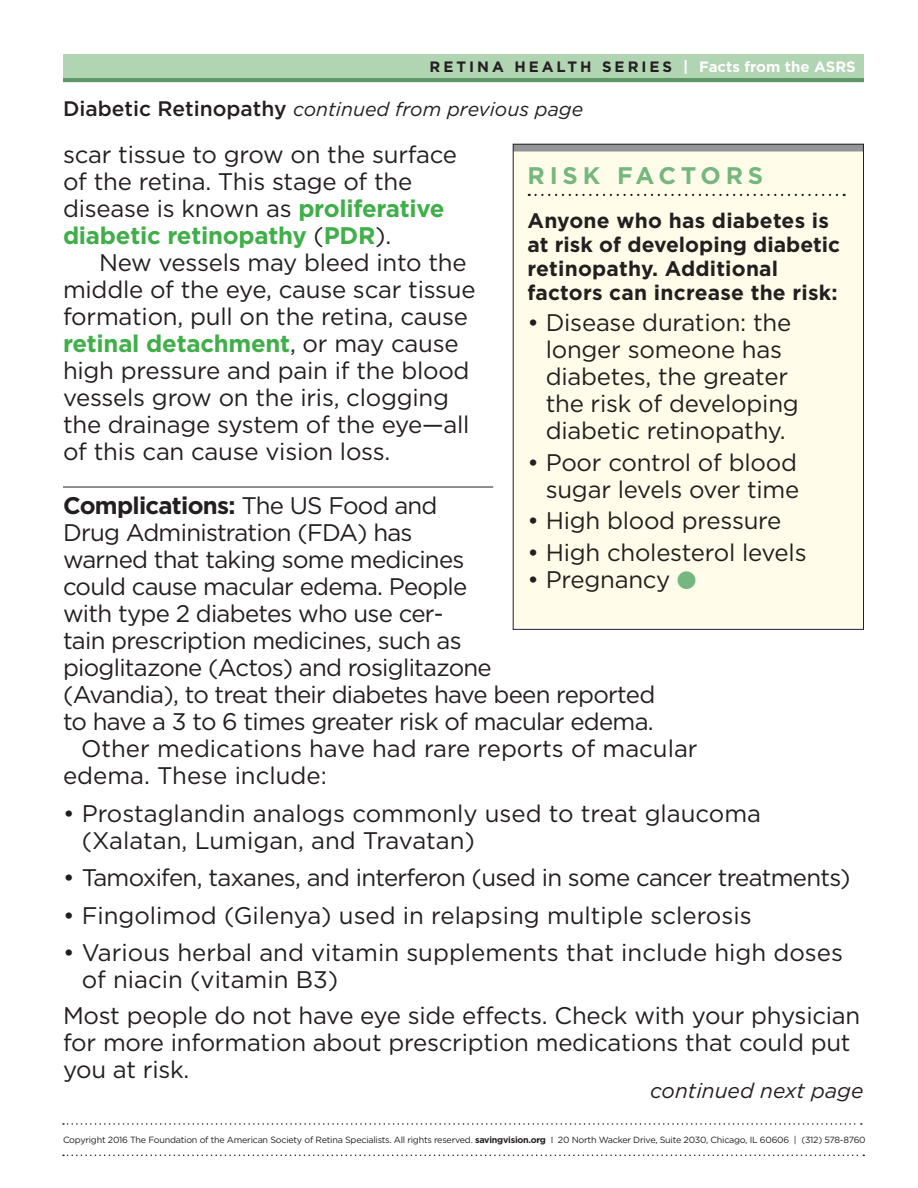
<style>
.page{position:relative;width:918px;height:1188px;background:#fff}
.page>*{position:absolute;margin:0;border:0;box-sizing:border-box;transform-origin:0 0}
.t1{font:24px/27px "Gotham";letter-spacing:-.01em;color:#231f20}
.t2{font:24px "Gotham";letter-spacing:-.03em;color:#231f20}
.t3{font:700 24px "Gotham";letter-spacing:-.03em;color:#231f20}
.t4{font:700 24px "Gotham";letter-spacing:.2em;color:#76b77f}
.t5{font:700 21px/24px "Gotham";letter-spacing:.01em;color:#231f20}
.t6{font:italic 21px "Gotham";color:#231f20}
.t7{font:italic 19.5px "Gotham";color:#231f20}
.t8{font:700 15px "Gotham";letter-spacing:.2em;color:#231f20}
.t9{font:9px "Gotham";letter-spacing:-.025em;color:#231f20}
.s1{color:#fff}
.s2{font-weight:500;font-style:normal;font-size:21px}
.s3{font-weight:700;color:#40ae49}
.s4{font-weight:400}
.s5{font-weight:700}
</style>
<div class="page">
<hr style="left:63px;top:487px;width:430px;height:1px;background:#231f20">
<hr style="left:63px;top:78px;width:801px;height:4px;background:#609768">
<div style="left:63px;top:54px;width:801px;height:24px;background:#b1d4b3"></div>
<svg style="left:63px;top:1123px;width:799px;height:2px"></svg>
<svg style="left:63px;top:1155px;width:801px;height:1px"></svg>
<div style="left:513px;top:144px;width:351px;height:482px;background:#fffde9"></div>
<svg style="left:529px;top:194px;width:316px;height:2px"></svg>
<div style="left:513px;top:144px;width:351px;height:8px;background:#939598"></div>
<p class="t8" style="left:429px;top:57px;width:428px">RETINA HEALTH SERIES <span class="s1">| Factsfrom the ASRS</span></p>
<p class="t7" style="left:63px;top:96px;width:522px"><span class="s2">Diabetic Retinopathy</span> continued from previous page</p>
<p class="t1" style="left:63px;top:141px;width:396px">scar tissue to grow on the surface of the retina. This stage of the disease is known as <span class="s3">proliferative diabetic retinopathy</span> (<span class="s3">PDR</span>).</p>
<p class="t1" style="left:63px;top:249px;width:414px;text-indent:36px">New vessels may bleed into the middle of the eye, cause scar tissue formation, pull on the retina, cause <span class="s3">retinal detachment</span>, or may cause high pressure and pain if the blood vessels grow on the iris, clogging the drainage system of the eye—all of this can cause vision loss.</p>
<p class="t3" style="left:63px;top:490px;width:376px">Complications: <span class="s4">The US Food and</span></p>
<p class="t2" style="left:63px;top:517px;width:351px">Drug Administration (FDA) has</p>
<p class="t2" style="left:63px;top:544px;width:403px">warned that taking some medicines</p>
<p class="t2" style="left:63px;top:571px;width:406px">could cause macular edema. People</p>
<p class="t2" style="left:63px;top:598px;width:382px">with type 2 diabetes who use cer-</p>
<p class="t2" style="left:63px;top:625px;width:400px">tain prescription medicines, such as</p>
<p class="t2" style="left:63px;top:652px;width:430px">pioglitazone (Actos) and rosiglitazone</p>
<p class="t2" style="left:63px;top:679px;width:594px">(Avandia), to treat their diabetes have been reported</p>
<p class="t2" style="left:63px;top:706px;width:592px">to have a 3 to 6 times greater risk of macular edema.</p>
<p class="t1" style="left:81px;top:735px;width:618px">Other medications have had rare reports of macular</p>
<p class="t1" style="left:63px;top:762px;width:265px">edema. These include:</p>
<p class="t1" style="left:82px;top:799px;width:681px;text-indent:-19px">• Prostaglandin analogs commonly used to treat glaucoma (Xalatan, Lumigan, and Travatan)</p>
<p class="t2" style="left:63px;top:862px;width:789px">• Tamoxifen, taxanes, and interferon (used in some cancer treatments)</p>
<p class="t1" style="left:63px;top:901px;width:690px">• Fingolimod (Gilenya) used in relapsing multiple sclerosis</p>
<p class="t1" style="left:82px;top:939px;width:763px;text-indent:-19px">• Various herbal and vitamin supplements that include high doses of niacin (vitamin B3)</p>
<p class="t1" style="left:63px;top:1002px;width:799px">Most people do not have eye side effects. Check with your physician for more information about prescription medications that could put you at risk.</p>
<p class="t4" style="left:528px;top:160px;width:237px">RISK FACTORS</p>
<p class="t5" style="left:528px;top:208px;width:314px">Anyone who has diabetes is at risk of developing diabetic retinopathy. Additional factors can increase the risk:</p>
<p class="t1" style="left:546px;top:309px;width:255px;text-indent:-18px">• Disease duration: the longer someone has diabetes, the greater the risk of developing diabetic retinopathy.</p>
<p class="t1" style="left:528px;top:448px;width:273px;text-align:right">• Poor control of blood sugar levels over time</p>
<p class="t1" style="left:528px;top:507px;width:255px">• High blood pressure</p>
<p class="t1" style="left:528px;top:538px;width:281px">• High cholesterol levels</p>
<p class="t1" style="left:528px;top:565px;width:144px">• Pregnancy</p>
<p class="t6" style="left:650px;top:1077px;width:215px">continued next page</p>
<p class="t9" style="left:63px;top:1134px;width:804px">Copyright 2016 The Foundation of the American Society of Retina Specialists. All rights reserved. <span class="s5">savingvision.org</span> I 20 North Wacker Drive, Suite 2030, Chicago, IL 60606 | (312) 578-8760</p>
</div>
